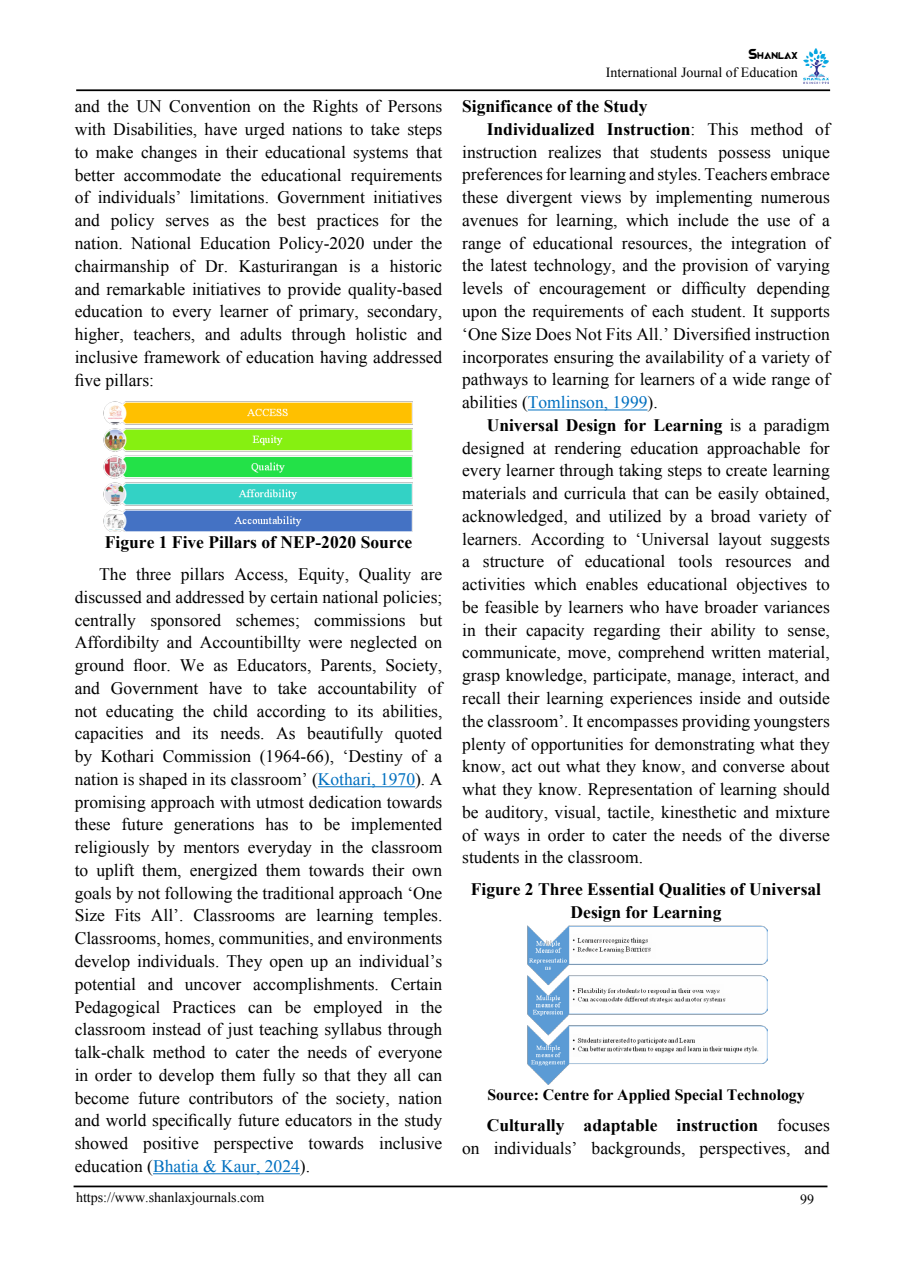
<style>
.page{position:relative;width:904px;height:1276px;background:#fff}
.page>*{position:absolute;margin:0;border:0;box-sizing:border-box;transform-origin:0 0}
.II_inner{font:17.5px/22.8px "Times New Roman";color:#000;text-align:justify}
.II_inner-2{font:700 17.5px/22.8px "Times New Roman";color:#000;text-align:center}
.II_head{font:700 17.5px "Times New Roman";color:#000}
.II_inner-3{font:700 15.75px "Times New Roman";color:#000}
.t1{font:14px "Times New Roman";color:#000}
.t2{font:700 9.8px "Magmawave Caps";color:#000}
.s1{color:#0070c0}
.s2{font-size:14px}
.s3{font-weight:700}
</style>
<div class="page">
<hr style="left:76px;top:89px;width:754px;height:2px;background:#000">
<img style="left:803px;top:48px;width:25px;height:36px">
<hr style="left:74px;top:1185px;width:753px;height:2px;background:#000">
<hr style="left:318px;top:786px;width:97px;height:1px;background:#0070c0">
<hr style="left:153px;top:1173px;width:147px;height:1px;background:#0070c0">
<img style="left:103px;top:401px;width:310px;height:130px">
<hr style="left:528px;top:409px;width:119px;height:1px;background:#0070c0">
<img style="left:527px;top:925px;width:240px;height:158px">
<p class="II_inner" style="left:75px;top:95px;width:369px">and the UN Convention on the Rights of Persons with Disabilities, have urged nations to take steps to make changes in their educational systems that better accommodate the educational requirements of individuals’ limitations. Government initiatives and policy serves as the best practices for the nation. National Education Policy-2020 under the chairmanship of Dr. Kasturirangan is a historic and remarkable initiatives to provide quality-based education to every learner of primary, secondary, higher, teachers, and adults through holistic and inclusive framework of education having addressed five pillars:</p>
<p class="II_inner-2" style="left:105px;top:530px;width:309px">Figure 1 Five Pillars of NEP-2020 Source</p>
<p class="II_inner" style="left:75px;top:562px;width:369px;text-indent:24px">The three pillars Access, Equity, Quality are discussed and addressed by certain national policies; centrally sponsored schemes; commissions but Affordibilty and Accountibillty were neglected on ground floor. We as Educators, Parents, Society, and Government have to take accountability of not educating the child according to its abilities, capacities and its needs. As beautifully quoted by Kothari Commission (1964-66), ‘Destiny of a nation is shaped in its classroom’ (<span class="s1">Kothari, 1970</span>). A promising approach with utmost dedication towards these future generations has to be implemented religiously by mentors everyday in the classroom to uplift them, energized them towards their own goals by not following the traditional approach ‘One Size Fits All’. Classrooms are learning temples.<br>Classrooms, homes, communities, and environments develop individuals. They open up an individual’s potential and uncover accomplishments. Certain Pedagogical Practices can be employed in the classroom instead of just teaching syllabus through talk-chalk method to cater the needs of everyone in order to develop them fully so that they all can become future contributors of the society, nation and world specifically future educators in the study showed positive perspective towards inclusive education (<span class="s1">Bhatia &amp; Kaur, 2024</span>).</p>
<p class="t2" style="left:748px;top:50px;width:51px"><span class="s2">S</span>HANLAX</p>
<p class="t1" style="left:606px;top:63px;width:193px">International Journal of Education</p>
<p class="II_head" style="left:462px;top:94px;width:187px">Significance of the Study</p>
<p class="II_inner" style="left:462px;top:117px;width:369px;text-indent:24px"><span class="s3">Individualized Instruction</span>: This method of instruction realizes that students possess unique preferences for learning and styles. Teachers embrace these divergent views by implementing numerous avenues for learning, which include the use of a range of educational resources, the integration of the latest technology, and the provision of varying levels of encouragement or difficulty depending upon the requirements of each student. It supports ‘One Size Does Not Fits All.’ Diversified instruction incorporates ensuring the availability of a variety of pathways to learning for learners of a wide range of abilities (<span class="s1">Tomlinson, 1999</span>).</p>
<p class="II_inner" style="left:462px;top:413px;width:369px;text-indent:24px"><span class="s3">Universal Design for Learning</span> is a paradigm designed at rendering education approachable for every learner through taking steps to create learning materials and curricula that can be easily obtained, acknowledged, and utilized by a broad variety of learners. According to ‘Universal layout suggests a structure of educational tools resources and activities which enables educational objectives to be feasible by learners who have broader variances in their capacity regarding their ability to sense, communicate, move, comprehend written material, grasp knowledge, participate, manage, interact, and recall their learning experiences inside and outside the classroom’. It encompasses providing youngsters plenty of opportunities for demonstrating what they know, act out what they know, and converse about what they know. Representation of learning should be auditory, visual, tactile, kinesthetic and mixture of ways in order to cater the needs of the diverse students in the classroom.</p>
<p class="II_inner-2" style="left:471px;top:877px;width:351px">Figure 2 Three Essential Qualities of Universal<br>Design for Learning</p>
<p class="II_inner-3" style="left:487px;top:1083px;width:319px">Source: Centre for Applied Special Technology</p>
<p class="II_inner" style="left:462px;top:1113px;width:369px;text-align:right"><span class="s3">Culturally adaptable instruction</span> focuses<br>on individuals’ backgrounds, perspectives, and</p>
<p class="t1" style="left:76px;top:1187px;width:190px">https://www.shanlaxjournals.com</p>
<p class="t1" style="left:800px;top:1189px;width:15px">99</p>
</div>
